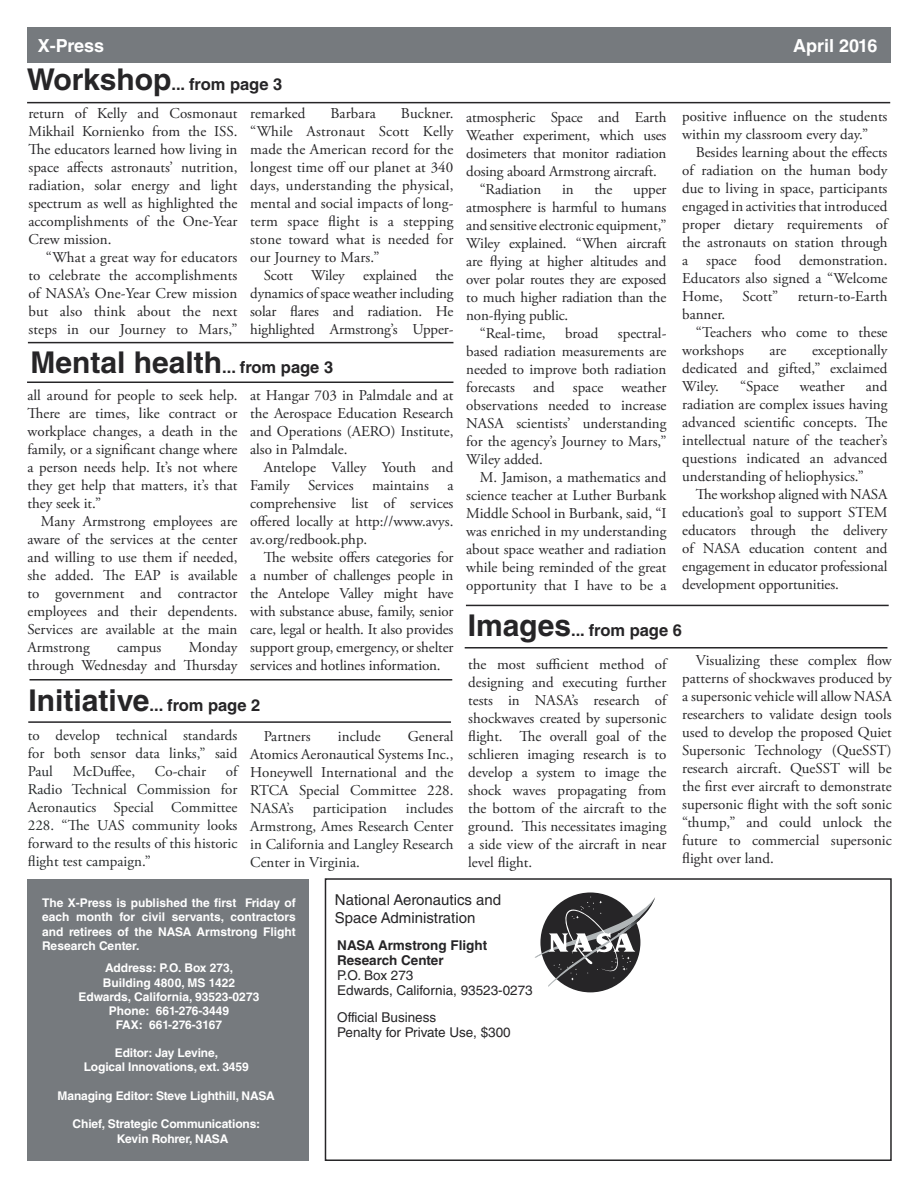
<style>
.page{position:relative;width:918px;height:1188px;background:#fff}
.page>*{position:absolute;margin:0;border:0;box-sizing:border-box;transform-origin:0 0}
.t1{font:700 30px "Helvetica LT Std";color:#262527}
.t2{font:700 18px "Helvetica LT Std";color:#fff}
.t3{font:700 16.5px "Helvetica LT Std";color:#262527}
.t4{font:15px/18px "Adobe Garamond Pro";color:#262527;text-align:justify}
.t5{font:15px/18px "Adobe Garamond Pro";color:#272a2b;text-align:justify}
.t6{font:15px/18px "Helvetica LT Std";color:#262527}
.t7{font:13.5px "Helvetica LT Std";color:#262527}
.t8{font:700 13.5px/15px "Helvetica LT Std";color:#262527}
.t9{font:700 12px/14.2px "Helvetica LT Std";letter-spacing:-.01em;color:#fff;text-align:justify}
.s1{font-size:30px}
.s2{font-size:16.5px}
.s3{color:#272a2b}
</style>
<div class="page">
<div style="left:27px;top:27px;width:864px;height:35px;background:#767a7e"></div>
<div style="left:325px;top:878px;width:567px;height:283px;border:2px solid #262527"></div>
<div style="left:27px;top:879px;width:282px;height:282px;background:#767a7e"></div>
<div style="left:540px;top:892px;width:100px;height:100px;background:#262527;border-radius:50%"></div>
<svg style="left:534px;top:897px;width:121px;height:90px"></svg>
<hr style="left:27px;top:382px;width:426px;height:1px;background:#262527">
<hr style="left:28px;top:342px;width:425px;height:1px;background:#262527">
<hr style="left:465px;top:647px;width:422px;height:2px;background:#262527">
<hr style="left:466px;top:605px;width:423px;height:1px;background:#262527">
<hr style="left:27px;top:102px;width:863px;height:1px;background:#262527">
<hr style="left:28px;top:721px;width:423px;height:2px;background:#262527">
<hr style="left:30px;top:679px;width:422px;height:2px;background:#262527">
<p class="t2" style="left:38px;top:35px;width:68px">X-Press</p>
<p class="t2" style="left:793px;top:35px;width:86px">April 2016</p>
<p class="t3" style="left:27px;top:74px;width:257px"><span class="s1">Workshop</span>... from page 3</p>
<p class="t4" style="left:28px;top:105px;width:211px">return of Kelly and Cosmonaut Mikhail Kornienko from the ISS.<br>The educators learned how living in space affects astronauts’ nutrition, radiation, solar energy and light spectrum as well as highlighted the accomplishments of the One-Year Crew mission.</p>
<p class="t4" style="left:28px;top:249px;width:210px;text-indent:17px">“What a great way for educators to celebrate the accomplishments of NASA’s One-Year Crew mission but also think about the next steps in our Journey to Mars,”</p>
<p class="t4" style="left:250px;top:105px;width:205px;text-indent:151px">Buckner. “While Astronaut Scott Kelly made the American record for the longest time off our planet at 340 days, understanding the physical, mental and social impacts of long&shy;term space flight is a stepping stone toward what is needed for our Journey to Mars.”</p>
<p class="t4" style="left:250px;top:267px;width:205px;text-indent:14px">Scott Wiley explained the dynamics of space weather including solar flares and radiation. He highlighted Armstrong’s Upper-</p>
<p class="t4" style="left:250px;top:105px;width:57px">remarked</p>
<p class="t4" style="left:331px;top:105px;width:47px">Barbara</p>
<p class="t1" style="left:31px;top:344px;width:304px">Mental health<span class="s2">... from page 3</span></p>
<p class="t4" style="left:27px;top:387px;width:212px">all around for people to seek help.<br>There are times, like contract or workplace changes, a death in the family, or a significant change where a person needs help. It’s not where they get help that matters, it’s that they seek it.”</p>
<p class="t4" style="left:27px;top:513px;width:212px;text-indent:14px">Many Armstrong employees are aware of the services at the center and willing to use them if needed, she added. The EAP is available to government and contractor employees and their dependents.<br>Services are available at the main Armstrong</p>
<p class="t4" style="left:27px;top:639px;width:212px;text-align:right">Monday<br>through Wednesday and Thursday</p>
<p class="t4" style="left:117px;top:639px;width:45px">campus</p>
<p class="t4" style="left:250px;top:387px;width:205px">at Hangar 703 in Palmdale and at the Aerospace Education Research and Operations (AERO) Institute, also in Palmdale.</p>
<p class="t4" style="left:250px;top:459px;width:205px;text-indent:14px">Antelope Valley Youth and Family Services maintains a comprehensive list of services offered locally at http://www.avys. av.org/redbook.php.</p>
<p class="t4" style="left:250px;top:549px;width:205px;text-indent:14px">The website offers categories for a number of challenges people in the Antelope Valley might have with substance abuse, family, senior care, legal or health. It also provides support group, emergency, or shelter services and hotlines information.</p>
<p class="t3" style="left:28px;top:695px;width:233px"><span class="s1">Initiative</span>... from page 2</p>
<p class="t5" style="left:28px;top:727px;width:211px">to develop technical standards for both sensor data links,” said Paul</p>
<p class="t5" style="left:28px;top:763px;width:211px;text-indent:198px">of Radio Technical Commission for Aeronautics Special Committee 228. “The UAS community looks forward to the results of this historic flight test campaign.”</p>
<p class="t5" style="left:73px;top:763px;width:64px">McDuffee,</p>
<p class="t5" style="left:155px;top:763px;width:53px">Co-chair</p>
<p class="t4" style="left:250px;top:728px;width:205px;text-indent:158px">General Atomics Aeronautical Systems Inc., Honeywell International and the RTCA Special Committee 228.<br><span class="s3">NASA’s</span></p>
<p class="t4" style="left:264px;top:728px;width:49px">Partners</p>
<p class="t4" style="left:338px;top:728px;width:44px">include</p>
<p class="t5" style="left:250px;top:800px;width:205px;text-indent:156px">includes Armstrong, Ames Research Center in California and Langley Research Center in Virginia.</p>
<p class="t5" style="left:313px;top:800px;width:76px">participation</p>
<p class="t4" style="left:466px;top:109px;width:202px">atmospheric Space and Earth Weather experiment, which uses dosimeters that monitor radiation dosing aboard Armstrong aircraft.</p>
<p class="t4" style="left:480px;top:181px;width:63px">“Radiation</p>
<p class="t4" style="left:562px;top:181px;width:13px">in</p>
<p class="t4" style="left:595px;top:181px;width:19px">the</p>
<p class="t4" style="left:466px;top:181px;width:202px;text-indent:167px">upper atmosphere is harmful to humans and sensitive electronic equipment,” Wiley explained. “When aircraft are flying at higher altitudes and over polar routes they are exposed to much higher radiation than the non-flying public.</p>
<p class="t4" style="left:480px;top:325px;width:68px">“Real-time,</p>
<p class="t4" style="left:565px;top:325px;width:35px">broad</p>
<p class="t4" style="left:466px;top:325px;width:202px;text-indent:152px">spectral&shy;based radiation measurements are needed to improve both radiation forecasts and space weather observations needed to increase NASA scientists’ understanding for the agency’s Journey to Mars,” Wiley added.</p>
<p class="t4" style="left:466px;top:469px;width:202px;text-indent:14px">M. Jamison, a mathematics and science teacher at Luther Burbank Middle School in Burbank, said, “I was enriched in my understanding about space weather and radiation while being reminded of the great opportunity that I have to be a</p>
<p class="t4" style="left:682px;top:108px;width:207px">positive influence on the students within my classroom every day.”</p>
<p class="t4" style="left:682px;top:144px;width:207px;text-indent:14px">Besides learning about the effects of radiation on the human body due to living in space, participants engaged in activities that introduced proper dietary requirements of the astronauts on station through a space food demonstration.<br>Educators also signed a “Welcome Home,</p>
<p class="t4" style="left:743px;top:288px;width:37px">Scott”</p>
<p class="t4" style="left:798px;top:288px;width:91px">return-to-Earth</p>
<p class="t4" style="left:682px;top:306px;width:45px">banner.</p>
<p class="t4" style="left:682px;top:324px;width:207px;text-indent:14px">“Teachers who come to these workshops</p>
<p class="t4" style="left:682px;top:342px;width:207px;text-indent:130px">exceptionally dedicated and gifted,” exclaimed Wiley.</p>
<p class="t4" style="left:770px;top:342px;width:18px">are</p>
<p class="t4" style="left:682px;top:378px;width:207px;text-indent:184px">and radiation are complex issues having advanced scientific concepts. The intellectual nature of the teacher’s questions indicated an advanced understanding of heliophysics.”</p>
<p class="t4" style="left:682px;top:486px;width:207px;text-indent:14px">The workshop aligned with NASA education’s goal to support STEM educators through the delivery of NASA education content and engagement in educator professional development opportunities.</p>
<p class="t4" style="left:740px;top:378px;width:40px">“Space</p>
<p class="t4" style="left:800px;top:378px;width:47px">weather</p>
<p class="t3" style="left:468px;top:620px;width:216px"><span class="s1">Images</span>... from page 6</p>
<p class="t4" style="left:468px;top:656px;width:200px">the most sufficient method of designing and executing further tests in NASA’s research of shockwaves created by supersonic flight. The overall goal of the schlieren imaging research is to develop a system to image the shock waves propagating from the bottom of the aircraft to the ground. This necessitates imaging a side view of the aircraft in near level flight.</p>
<p class="t4" style="left:682px;top:652px;width:211px;text-indent:14px">Visualizing these complex flow patterns of shockwaves produced by a supersonic vehicle will allow NASA researchers to validate design tools used to develop the proposed Quiet Supersonic Technology (QueSST) research aircraft. QueSST will be the first ever aircraft to demonstrate supersonic flight with the soft sonic “thump,” and could unlock the future to commercial supersonic flight over land.</p>
<p class="t9" style="left:42px;top:896px;width:255px">The X-Press is published the first Friday of each month for civil servants, contractors and retirees of the NASA Armstrong Flight Research Center.</p>
<p class="t9" style="left:105px;top:961px;width:130px">Address: P.O. Box 273,</p>
<p class="t9" style="left:103px;top:975px;width:134px">Building 4800, MS 1422</p>
<p class="t9" style="left:79px;top:989px;width:182px">Edwards, California, 93523-0273</p>
<p class="t9" style="left:109px;top:1004px;width:122px">Phone: 661-276-3449</p>
<p class="t9" style="left:116px;top:1018px;width:108px">FAX: 661-276-3167</p>
<p class="t9" style="left:115px;top:1046px;width:105px">Editor: Jay Levine,</p>
<p class="t9" style="left:84px;top:1060px;width:166px">Logical Innovations, ext. 3459</p>
<p class="t9" style="left:58px;top:1088px;width:219px">Managing Editor: Steve Lighthill, NASA</p>
<p class="t9" style="left:73px;top:1117px;width:189px">Chief, Strategic Communications:</p>
<p class="t9" style="left:117px;top:1131px;width:113px">Kevin Rohrer, NASA</p>
<p class="t6" style="left:335px;top:890px;width:168px">National Aeronautics and<br>Space Administration</p>
<p class="t8" style="left:337px;top:938px;width:151px">NASA Armstrong Flight<br>Research Center</p>
<p class="t7" style="left:337px;top:968px;width:78px">P.O. Box 273</p>
<p class="t7" style="left:337px;top:983px;width:197px">Edwards, California, 93523-0273</p>
<p class="t7" style="left:337px;top:1010px;width:101px">Official Business</p>
<p class="t7" style="left:337px;top:1025px;width:175px">Penalty for Private Use, $300</p>
</div>
